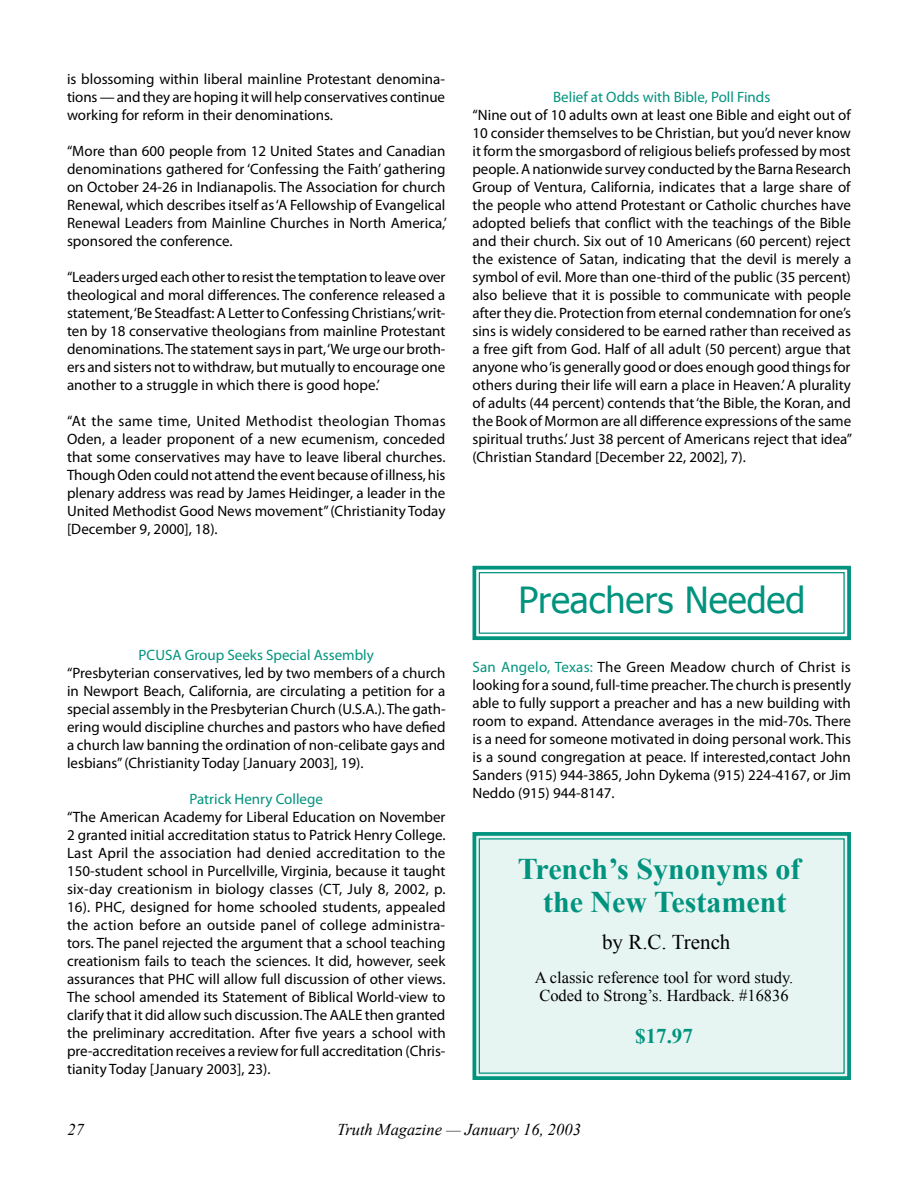
<style>
.page{position:relative;width:918px;height:1188px;background:#fff}
.page>*{position:absolute;margin:0;border:0;box-sizing:border-box;transform-origin:0 0}
.t1{font:36px "Tahoma";color:#00937e}
.t2{font:700 30px/33.8px "Times New Roman";color:#00937e;text-align:center}
.t3{font:21px "Times New Roman";color:#000}
.t4{font:700 21px "Times New Roman";color:#00937e}
.t5{font:16.5px/18px "Times New Roman";color:#000}
.t6{font:italic 16.5px "Times New Roman";color:#000}
.t7{font:15px/18px "Myriad Pro";color:#000;text-align:justify}
.t8{font:15px "Myriad Pro";color:#00937e}
.s1{color:#00937e}
</style>
<div class="page">
<svg style="left:472px;top:565px;width:379px;height:76px"></svg>
<div style="left:479px;top:572px;width:366px;height:62px;border:1px solid #00937e"></div>
<div style="left:472px;top:832px;width:379px;height:248px;background:#e6f4f2"></div>
<div style="left:479px;top:838px;width:366px;height:236px;border:1px solid #00937e"></div>
<p class="t7" style="left:67px;top:70px;width:380px">is blossoming within liberal mainline Protestant denomina&shy;tions — and they are hoping it will help conservatives continue working for reform in their denominations.</p>
<p class="t7" style="left:67px;top:142px;width:381px">“More than 600 people from 12 United States and Canadian denominations gathered for ‘Confessing the Faith’ gathering on October 24-26 in Indianapolis. The Association for church Renewal, which describes itself as ‘A Fellowship of Evangelical Renewal Leaders from Mainline Churches in North America,’ sponsored the conference.</p>
<p class="t7" style="left:67px;top:268px;width:380px">“Leaders urged each other to resist the temptation to leave over theological and moral differences. The conference released a statement, ‘Be Steadfast: A Letter to Confessing Christians,’writ&shy;ten by 18 conservative theologians from mainline Protestant denominations. The statement says in part, ‘We urge our broth&shy;ers and sisters not to withdraw, but mutually to encourage one another to a struggle in which there is good hope.’</p>
<p class="t7" style="left:67px;top:412px;width:380px">“At the same time, United Methodist theologian Thomas Oden, a leader proponent of a new ecumenism, conceded that some conservatives may have to leave liberal churches.<br>Though Oden could not attend the event because of illness, his plenary address was read by James Heidinger, a leader in the United Methodist Good News movement” (Christianity Today [December 9, 2000], 18).</p>
<p class="t8" style="left:139px;top:646px;width:237px">PCUSA Group Seeks Special Assembly</p>
<p class="t7" style="left:67px;top:664px;width:380px">“Presbyterian conservatives, led by two members of a church in Newport Beach, California, are circulating a petition for a special assembly in the Presbyterian Church (U.S.A.). The gath&shy;ering would discipline churches and pastors who have defied a church law banning the ordination of non-celibate gays and lesbians” (Christianity Today [January 2003], 19).</p>
<p class="t8" style="left:190px;top:790px;width:135px">Patrick Henry College</p>
<p class="t7" style="left:67px;top:808px;width:380px">“The American Academy for Liberal Education on November 2 granted initial accreditation status to Patrick Henry College.<br>Last April the association had denied accreditation to the 150-student school in Purcellville, Virginia, because it taught six-day creationism in biology classes (CT, July 8, 2002, p.<br>16). PHC, designed for home schooled students, appealed the action before an outside panel of college administra&shy;tors. The panel rejected the argument that a school teaching creationism fails to teach the sciences. It did, however, seek assurances that PHC will allow full discussion of other views.<br>The school amended its Statement of Biblical World-view to clarify that it did allow such discussion. The AALE then granted the preliminary accreditation. After five years a school with pre-accreditation receives a review for full accreditation (Chris&shy;tianity Today [January 2003], 23).</p>
<p class="t8" style="left:553px;top:88px;width:219px">Belief at Odds with Bible, Poll Finds</p>
<p class="t7" style="left:472px;top:106px;width:381px">“Nine out of 10 adults own at least one Bible and eight out of 10 consider themselves to be Christian, but you’d never know it form the smorgasbord of religious beliefs professed by most people. A nationwide survey conducted by the Barna Research Group of Ventura, California, indicates that a large share of the people who attend Protestant or Catholic churches have adopted beliefs that conflict with the teachings of the Bible and their church. Six out of 10 Americans (60 percent) reject the existence of Satan, indicating that the devil is merely a symbol of evil. More than one-third of the public (35 percent) also believe that it is possible to communicate with people after they die. Protection from eternal condemnation for one’s sins is widely considered to be earned rather than received as a free gift from God. Half of all adult (50 percent) argue that anyone who ‘is generally good or does enough good things for others during their life will earn a place in Heaven.’ A plurality of adults (44 percent) contends that ‘the Bible, the Koran, and the Book of Mormon are all difference expressions of the same spiritual truths.’ Just 38 percent of Americans reject that idea” (Christian Standard [December 22, 2002], 7).</p>
<h1 class="t1" style="left:518px;top:575px;width:289px">Preachers Needed</h1>
<p class="t7" style="left:473px;top:658px;width:380px"><span class="s1">San Angelo, Texas:</span> The Green Meadow church of Christ is looking for a sound, full-time preacher. The church is presently able to fully support a preacher and has a new building with room to expand. Attendance averages in the mid-70s. There is a need for someone motivated in doing personal work. This is a sound congregation at peace. If interested,contact John Sanders (915) 944-3865, John Dykema (915) 224-4167, or Jim Neddo (915) 944-8147.</p>
<h2 class="t2" style="left:518px;top:851px;width:284px">Trench’s Synonyms of the New Testament</h2>
<h3 class="t3" style="left:602px;top:928px;width:130px">by R.C. Trench</h3>
<p class="t5" style="left:535px;top:968px;width:260px">A classic reference tool for word study.<br>Coded to Strong’s. Hardback. #16836</p>
<h3 class="t4" style="left:635px;top:1021px;width:59px">$17.97</h3>
<p class="t6" style="left:68px;top:1118px;width:18px">27</p>
<p class="t6" style="left:337px;top:1118px;width:245px">Truth Magazine — January 16, 2003</p>
</div>
